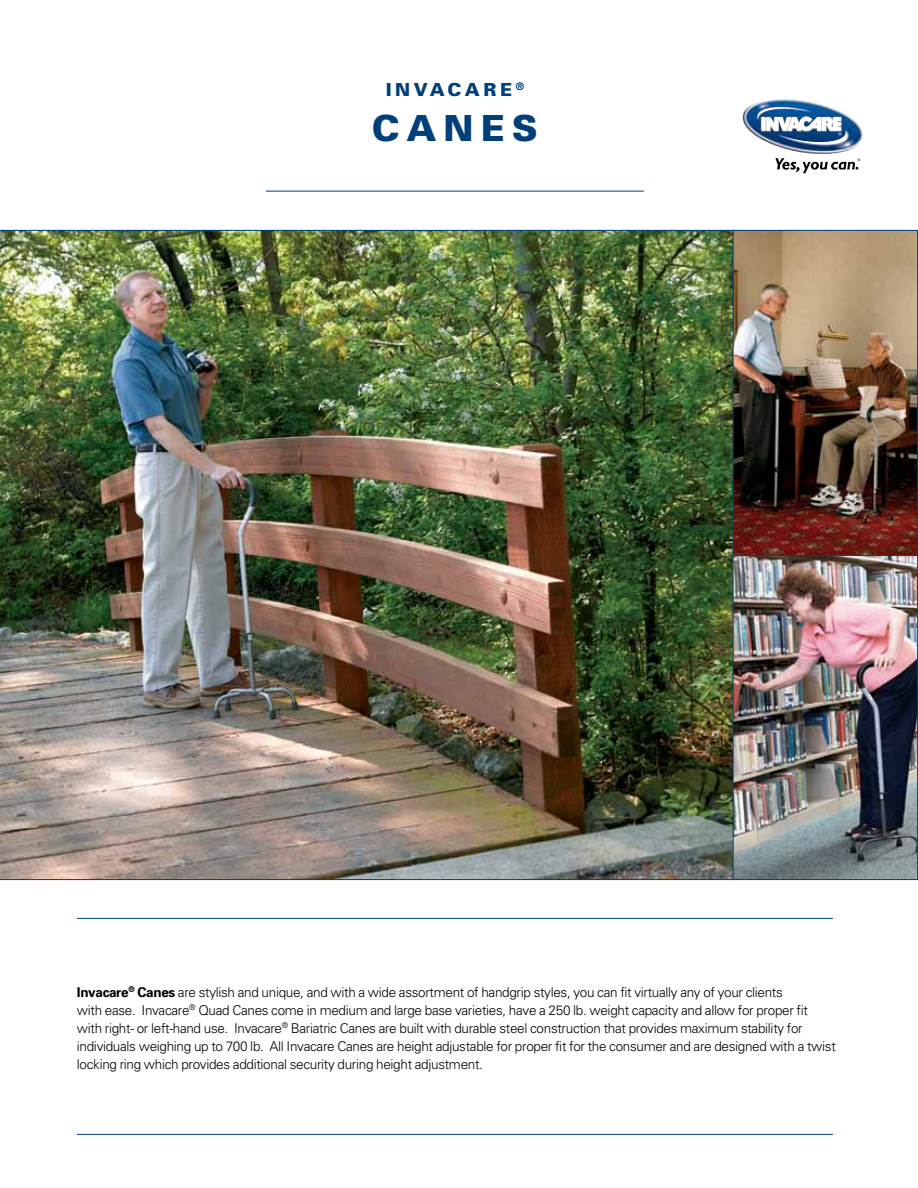
<style>
.page{position:relative;width:918px;height:1188px;background:#fff}
.page>*{position:absolute;margin:0;border:0;box-sizing:border-box;transform-origin:0 0}
.t1{font:900 36px "Univers";letter-spacing:.2em;color:#003f79}
.t2{font:900 18px "Univers";letter-spacing:.2em;color:#003f79}
.t3{font:300 13.5px/18px "Univers";letter-spacing:-.025em;color:#000}
.s1{font-weight:700}
</style>
<div class="page">
<img style="left:735px;top:232px;width:181px;height:646px">
<img style="left:0;top:230px;width:733px;height:650px">
<div style="left:733px;top:230px;width:185px;height:326px;border:1px solid #003f79"></div>
<div style="left:733px;top:555px;width:185px;height:325px;border:1px solid #003f79"></div>
<img style="left:742px;top:99px;width:121px;height:55px">
<img style="left:757px;top:105px;width:91px;height:42px">
<svg style="left:775px;top:158px;width:85px;height:15px"></svg>
<hr style="left:266px;top:191px;width:378px;height:1px;background:#003f79">
<hr style="left:77px;top:918px;width:756px;height:1px;background:#003f79">
<hr style="left:77px;top:1134px;width:756px;height:1px;background:#003f79">
<h2 class="t2" style="left:386px;top:78px;width:140px">INVACARE <sup>®</sup></h2>
<h1 class="t1" style="left:372px;top:106px;width:168px">CANES</h1>
<p class="t3" style="left:77px;top:983px;width:760px"><span class="s1">Invacare</span><sup>®</sup> <span class="s1">Canes</span> are stylish and unique, and with a wide assortment of handgrip styles, you can fit virtually any of your clients<br>with ease. Invacare<sup>®</sup> Quad Canes come in medium and large base varieties, have a 250 lb. weight capacity and allow for proper fit with right- or left-hand use. Invacare<sup>®</sup> Bariatric Canes are built with durable steel construction that provides maximum stability for individuals weighing up to 700 lb. All Invacare Canes are height adjustable for proper fit for the consumer and are designed with a twist locking ring which provides additional security during height adjustment.</p>
</div>
